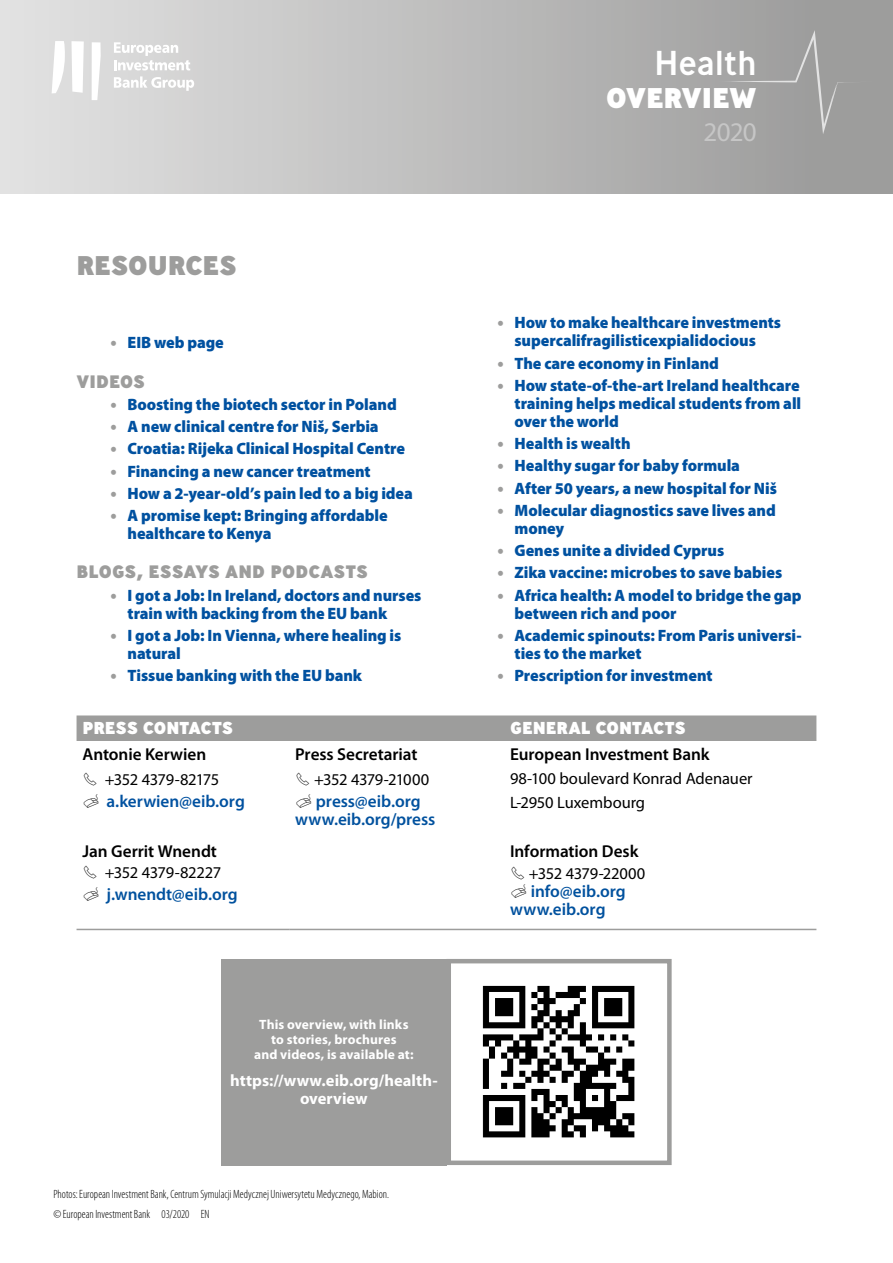
<style>
.page{position:relative;width:893px;height:1263px;background:#fff}
.page>*{position:absolute;margin:0;border:0;box-sizing:border-box;transform-origin:0 0}
.t1{font:500 34.5px "Ministry";letter-spacing:-.01em;color:#fff}
.t2{font:800 28.5px "Ministry";letter-spacing:-.005em;color:#fff}
.t3{font:800 27px "Ministry";color:#9d9d9c}
.t4{font:27px "Myriad Pro";color:#c6c6c6}
.t5{font:800 18px "Ministry";letter-spacing:.005em;color:#9d9d9c}
.t6{font:600 17.25px "Myriad Pro";letter-spacing:-.005em;color:#000}
.t7{font:600 17.25px/18px "Myriad Pro";letter-spacing:-.005em;color:#00519e;text-align:center}
.t8{font:800 17.25px "Ministry";color:#fff}
.t9{font:600 17.25px "Myriad Pro";color:#0051a0}
.t10{font:900 16.5px/18px "Myriad Pro";letter-spacing:-.005em;color:#0051a0}
.t11{font:16.5px/24px "Myriad Pro";letter-spacing:-.015em;color:#000}
.t12{font:700 16.5px/18px "Myriad Pro";letter-spacing:.005em;color:#fff;text-align:center}
.t13{font:700 13.5px/15px "Myriad Pro";letter-spacing:.01em;color:#fff;text-align:center}
.t14{font:300 condensed 12px "Myriad Pro";color:#000}
.s1{font-size:18px;color:#9d9d9c}
</style>
<div class="page">
<div style="left:0;top:0;width:893px;height:193px;background:linear-gradient(to right,#e3e3e3,#989897)"></div>
<svg style="left:114px;top:42px;width:76px;height:28px"></svg>
<svg style="left:52px;top:41px;width:13px;height:52px"></svg>
<svg style="left:71px;top:41px;width:13px;height:52px"></svg>
<svg style="left:92px;top:42px;width:9px;height:58px"></svg>
<svg style="left:114px;top:76px;width:80px;height:15px"></svg>
<div style="left:712px;top:30px;width:163px;height:104px;background:#9f9f9f"></div>
<div style="left:77px;top:715px;width:739px;height:26px;background:#9d9d9c"></div>
<hr style="left:77px;top:929px;width:212px;height:1px;background:#9d9d9c">
<hr style="left:289px;top:929px;width:215px;height:1px;background:#9d9d9c">
<hr style="left:504px;top:929px;width:312px;height:1px;background:#9d9d9c">
<img style="left:482px;top:985px;width:153px;height:153px">
<div style="left:446px;top:959px;width:226px;height:206px;border:4px solid #9d9d9c"></div>
<div style="left:221px;top:959px;width:225px;height:206px;background:#9d9d9c"></div>
<h3 class="t3" style="left:77px;top:248px;width:162px">RESOURCES</h3>
<p class="t10" style="left:111px;top:334px;width:115px"><span class="s1">•</span> EIB web page</p>
<p class="t5" style="left:77px;top:369px;width:70px">VIDEOS</p>
<p class="t10" style="left:111px;top:395px;width:288px"><span class="s1">•</span> Boosting the biotech sector in Poland</p>
<p class="t10" style="left:111px;top:418px;width:270px"><span class="s1">•</span> A new clinical centre for Niš, Serbia</p>
<p class="t10" style="left:111px;top:440px;width:296px"><span class="s1">•</span> Croatia: Rijeka Clinical Hospital Centre</p>
<p class="t10" style="left:111px;top:462px;width:262px"><span class="s1">•</span> Financing a new cancer treatment</p>
<p class="t10" style="left:111px;top:484px;width:304px"><span class="s1">•</span> How a 2-year-old’s pain led to a big idea</p>
<p class="t10" style="left:128px;top:507px;width:262px;text-indent:-17px"><span class="s1">•</span> A promise kept: Bringing affordable healthcare to Kenya</p>
<p class="t5" style="left:77px;top:560px;width:293px">BLOGS, ESSAYS AND PODCASTS</p>
<p class="t10" style="left:128px;top:586px;width:295px;text-indent:-17px"><span class="s1">•</span> I got a Job: In Ireland, doctors and nurses train with backing from the EU bank</p>
<p class="t10" style="left:128px;top:626px;width:275px;text-indent:-17px"><span class="s1">•</span> I got a Job: In Vienna, where healing is natural</p>
<p class="t10" style="left:111px;top:667px;width:253px"><span class="s1">•</span> Tissue banking with the EU bank</p>
<h1 class="t1" style="left:655px;top:41px;width:104px">Health</h1>
<h2 class="t2" style="left:606px;top:79px;width:152px">OVERVIEW</h2>
<h3 class="t4" style="left:704px;top:117px;width:55px">2020</h3>
<p class="t10" style="left:497px;top:314px;width:285px;text-align:center"><span class="s1">•</span> How to make healthcare investments supercalifragilisticexpialidocious</p>
<p class="t10" style="left:497px;top:354px;width:223px"><span class="s1">•</span> The care economy in Finland</p>
<p class="t10" style="left:514px;top:376px;width:288px;text-align:justify;text-indent:-17px"><span class="s1">•</span> How state-of-the-art Ireland healthcare training helps medical students from all over the world</p>
<p class="t10" style="left:497px;top:435px;width:135px"><span class="s1">•</span> Health is wealth</p>
<p class="t10" style="left:497px;top:457px;width:244px"><span class="s1">•</span> Healthy sugar for baby formula</p>
<p class="t10" style="left:497px;top:479px;width:281px"><span class="s1">•</span> After 50 years, a new hospital for Niš</p>
<p class="t10" style="left:514px;top:501px;width:263px;text-indent:-17px"><span class="s1">•</span> Molecular diagnostics save lives and money</p>
<p class="t10" style="left:497px;top:542px;width:228px"><span class="s1">•</span> Genes unite a divided Cyprus</p>
<p class="t10" style="left:497px;top:564px;width:286px"><span class="s1">•</span> Zika vaccine: microbes to save babies</p>
<p class="t10" style="left:514px;top:586px;width:289px;text-indent:-17px"><span class="s1">•</span> Africa health: A model to bridge the gap between rich and poor</p>
<p class="t10" style="left:514px;top:626px;width:289px;text-indent:-17px"><span class="s1">•</span> Academic spinouts: From Paris universi&shy;ties to the market</p>
<p class="t10" style="left:497px;top:667px;width:217px"><span class="s1">•</span> Prescription for investment</p>
<p class="t8" style="left:83px;top:717px;width:152px">PRESS CONTACTS</p>
<p class="t8" style="left:510px;top:717px;width:177px">GENERAL CONTACTS</p>
<p class="t6" style="left:83px;top:745px;width:125px">Antonie Kerwien</p>
<p class="t11" style="left:83px;top:768px;width:138px">✓ +352 4379-82175</p>
<p class="t9" style="left:107px;top:792px;width:140px">a.kerwien@eib.org</p>
<p class="t6" style="left:510px;top:744px;width:201px">European Investment Bank</p>
<p class="t11" style="left:510px;top:767px;width:244px">98-100 boulevard Konrad Adenauer<br>L-2950 Luxembourg</p>
<p class="t6" style="left:295px;top:745px;width:124px">Press Secretariat</p>
<p class="t11" style="left:295px;top:768px;width:135px">✓ +352 4379-21000</p>
<p class="t7" style="left:295px;top:793px;width:142px">press@eib.org www.eib.org/press</p>
<p class="t6" style="left:83px;top:841px;width:136px">Jan Gerrit Wnendt</p>
<p class="t11" style="left:83px;top:860px;width:140px">✓ +352 4379-82227</p>
<p class="t7" style="left:107px;top:885px;width:133px">j.wnendt@eib.org</p>
<p class="t13" style="left:254px;top:1017px;width:161px">This overview, with links to stories, brochures<br>and videos, is available at:</p>
<p class="t12" style="left:230px;top:1071px;width:209px">https://www.eib.org/health&shy;overview</p>
<p class="t14" style="left:53px;top:1187px;width:337px">Photos: European Investment Bank, Centrum Symulacji Medycznej Uniwersytetu Medycznego, Mabion.</p>
<p class="t14" style="left:53px;top:1207px;width:158px">©European Investment Bank 03/2020 EN</p>
<p class="t6" style="left:510px;top:841px;width:130px">Information Desk</p>
<p class="t11" style="left:510px;top:862px;width:137px">✓ +352 4379-22000</p>
<p class="t7" style="left:510px;top:882px;width:117px;text-align:left;text-indent:21px">info@eib.org www.eib.org</p>
</div>
